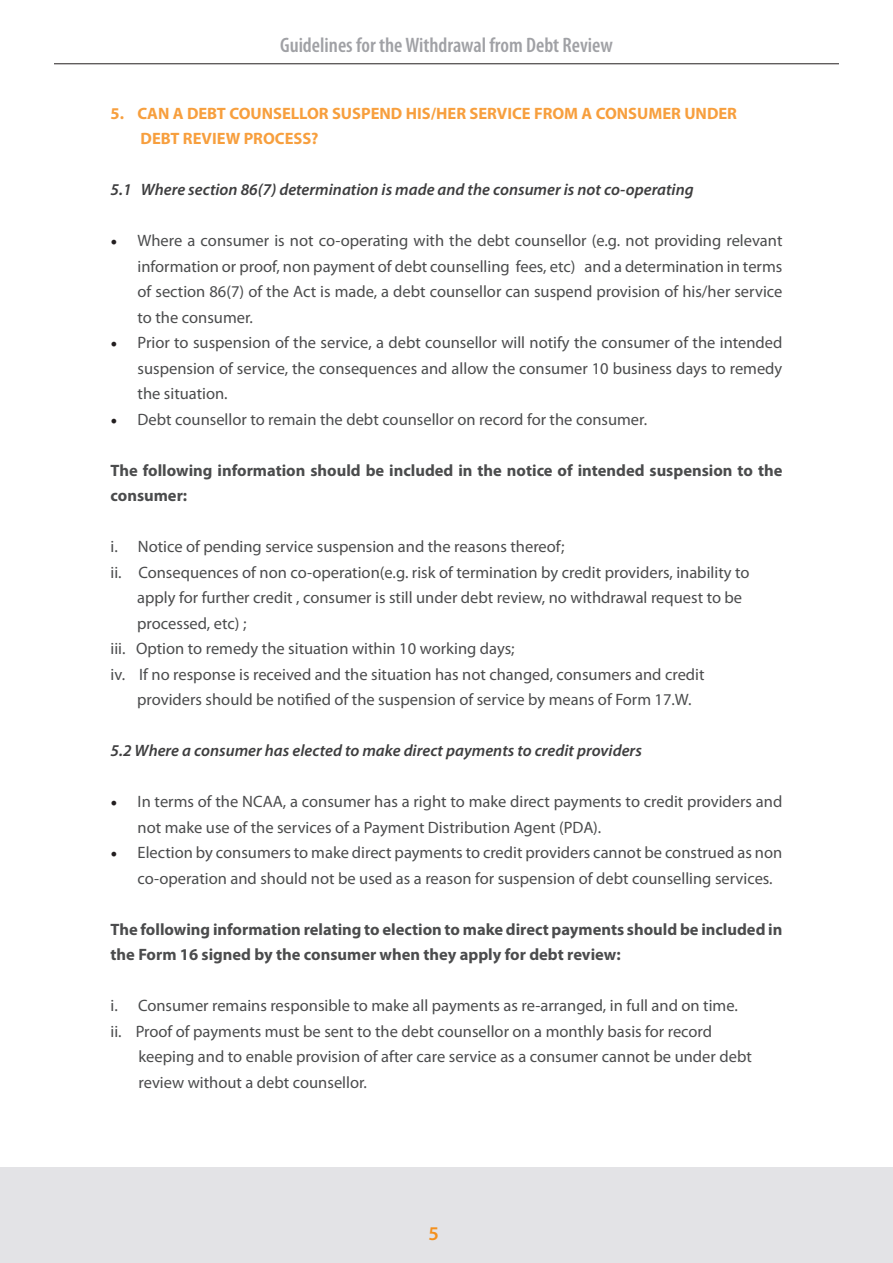
<style>
.page{position:relative;width:893px;height:1263px;background:#fff}
.page>*{position:absolute;margin:0;border:0;box-sizing:border-box;transform-origin:0 0}
.t1{font:600 condensed 21px "Myriad Pro";color:#a0a1a5}
.t2{font:600 19.5px "Myriad Pro";color:#f4901d}
.t3{font:16.5px/25.5px "Myriad Pro";color:#4b4c4d}
.t4{font:700 16.5px/25.5px "Myriad Pro";color:#4b4c4d}
.t5{font:italic 600 16.5px "Myriad Pro";color:#3e3e3f}
.t6{font:700 16.5px/25.5px "Myriad Pro";color:#f79f3e}
.s1{font-family:"Minion Pro";font-size:18px;color:#231f20}
</style>
<div class="page">
<hr style="left:54px;top:63px;width:785px;height:1px;background:#231f20">
<div style="left:0;top:1167px;width:893px;height:96px;background:#e3e3e6"></div>
<p class="t1" style="left:280px;top:32px;width:334px">Guidelines for the Withdrawal from Debt Review</p>
<p class="t6" style="left:141px;top:100px;width:598px;text-indent:-30px">5. CAN A DEBT COUNSELLOR SUSPEND HIS/HER SERVICE FROM A CONSUMER UNDER<br>DEBT REVIEW PROCESS?</p>
<p class="t5" style="left:111px;top:179px;width:585px">5.1 Where section 86(7) determination is made and the consumer is not co-operating</p>
<p class="t3" style="left:138px;top:228px;width:646px;text-align:justify;text-indent:-27px"><span class="s1">•</span> Where a consumer is not co-operating with the debt counsellor (e.g. not providing relevant information or proof, non payment of debt counselling fees, etc) and a determination in terms of section 86(7) of the Act is made, a debt counsellor can suspend provision of his/her service to the consumer.</p>
<p class="t3" style="left:138px;top:330px;width:646px;text-align:justify;text-indent:-27px"><span class="s1">•</span> Prior to suspension of the service, a debt counsellor will notify the consumer of the intended suspension of service, the consequences and allow the consumer 10 business days to remedy the situation.</p>
<p class="t3" style="left:111px;top:406px;width:538px"><span class="s1">•</span> Debt counsellor to remain the debt counsellor on record for the consumer.</p>
<p class="t4" style="left:111px;top:457px;width:673px">The following information should be included in the notice of intended suspension to the consumer:</p>
<p class="t3" style="left:111px;top:534px;width:456px">i. Notice of pending service suspension and the reasons thereof;</p>
<p class="t3" style="left:111px;top:559px;width:641px">ii. Consequences of non co-operation(e.g. risk of termination by credit providers, inability to</p>
<p class="t3" style="left:137px;top:585px;width:606px">apply for further credit , consumer is still under debt review, no withdrawal request to be</p>
<p class="t3" style="left:137px;top:610px;width:111px">processed, etc) ;</p>
<p class="t3" style="left:111px;top:636px;width:406px">iii. Option to remedy the situation within 10 working days;</p>
<p class="t3" style="left:111px;top:661px;width:596px">iv. If no response is received and the situation has not changed, consumers and credit</p>
<p class="t3" style="left:137px;top:687px;width:556px">providers should be notified of the suspension of service by means of Form 17.W.</p>
<p class="t5" style="left:111px;top:740px;width:533px">5.2 Where a consumer has elected to make direct payments to credit providers</p>
<p class="t3" style="left:138px;top:789px;width:646px;text-indent:-27px"><span class="s1">•</span> In terms of the NCAA, a consumer has a right to make direct payments to credit providers and not make use of the services of a Payment Distribution Agent (PDA).</p>
<p class="t3" style="left:138px;top:840px;width:646px;text-indent:-27px"><span class="s1">•</span> Election by consumers to make direct payments to credit providers cannot be construed as non co-operation and should not be used as a reason for suspension of debt counselling services.</p>
<p class="t4" style="left:111px;top:916px;width:673px">The following information relating to election to make direct payments should be included in the Form 16 signed by the consumer when they apply for debt review:</p>
<p class="t3" style="left:111px;top:993px;width:629px">i. Consumer remains responsible to make all payments as re-arranged, in full and on time. ii. Proof of payments must be sent to the debt counsellor on a monthly basis for record</p>
<p class="t3" style="left:139px;top:1044px;width:615px">keeping and to enable provision of after care service as a consumer cannot be under debt review without a debt counsellor.</p>
<p class="t2" style="left:428px;top:1221px;width:12px">5</p>
</div>
